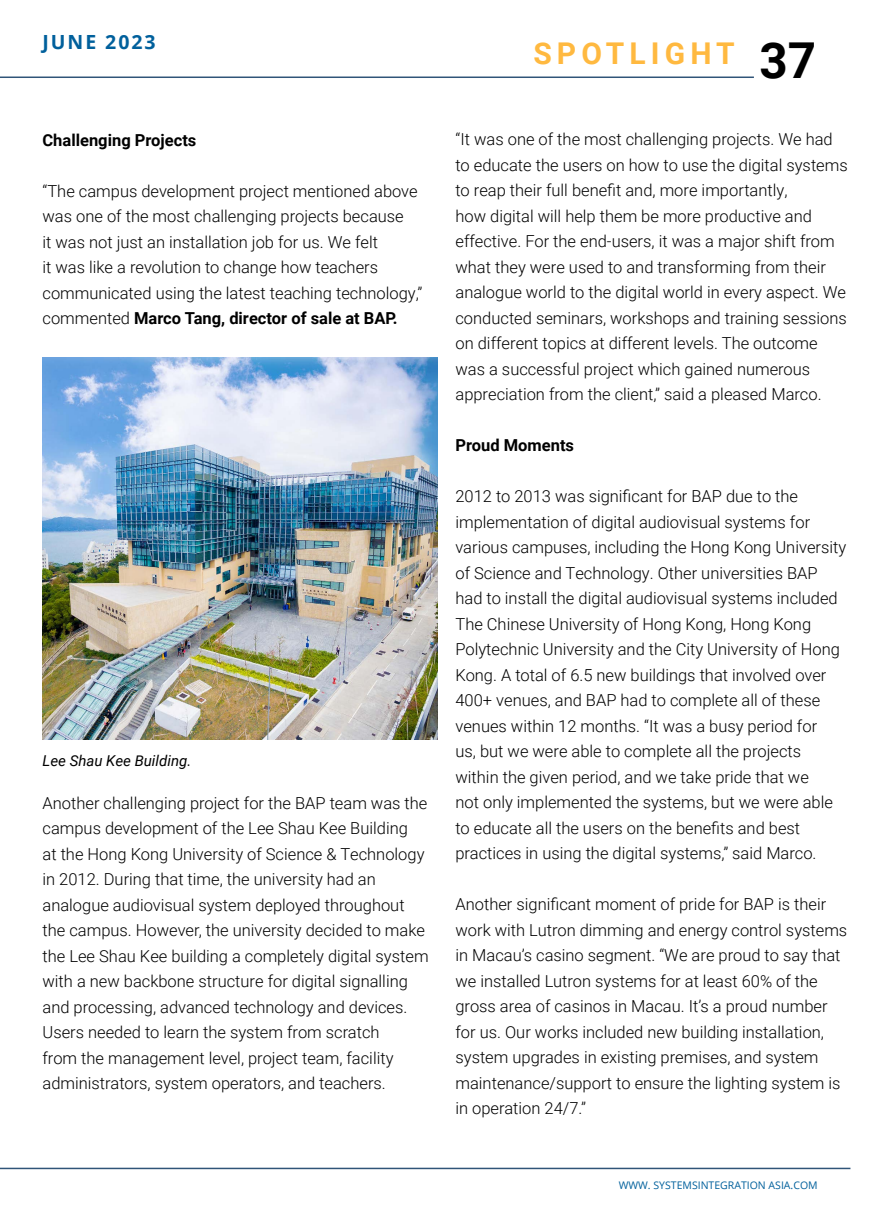
<style>
.page{position:relative;width:893px;height:1212px;background:#fff}
.page>*{position:absolute;margin:0;border:0;box-sizing:border-box;transform-origin:0 0}
.t1{font:700 49.5px "Roboto";color:#000}
.t2{font:700 30px "Roboto";letter-spacing:.17em;color:#ffb940}
.t3{font:700 19.5px "Open Sans";letter-spacing:.1em;color:#00609c}
.t4{font:300 16.5px/25.5px "Roboto";color:#000}
.t5{font:700 16.5px "Roboto";color:#000}
.t6{font:italic 15px "Roboto";color:#000}
.t7{font:10.5px "Open Sans";color:#00609c}
.s1{font-weight:700}
</style>
<div class="page">
<hr style="left:0;top:1168px;width:850px;height:1px;background:#2f5478">
<hr style="left:0;top:76px;width:754px;height:2px;background:#2f5478">
<img style="left:43px;top:358px;width:394px;height:382px">
<p class="t3" style="left:43px;top:28px;width:115px">JUNE 2023</p>
<h1 class="t1" style="left:759px;top:25px;width:58px">37</h1>
<h2 class="t2" style="left:533px;top:32px;width:203px">SPOTLIGHT</h2>
<p class="t5" style="left:43px;top:128px;width:155px">Challenging Projects</p>
<p class="t4" style="left:43px;top:177px;width:381px">“The campus development project mentioned above was one of the most challenging projects because<br>it was not just an installation job for us. We felt<br>it was like a revolution to change how teachers communicated using the latest teaching technology,” commented <span class="s1">Marco Tang, director of sale at BAP.</span></p>
<p class="t6" style="left:43px;top:750px;width:150px">Lee Shau Kee Building.</p>
<p class="t4" style="left:43px;top:789px;width:388px">Another challenging project for the BAP team was the campus development of the Lee Shau Kee Building<br>at the Hong Kong University of Science &amp; Technology in 2012. During that time, the university had an analogue audiovisual system deployed throughout the campus. However, the university decided to make the Lee Shau Kee building a completely digital system with a new backbone structure for digital signalling and processing, advanced technology and devices.<br>Users needed to learn the system from scratch<br>from the management level, project team, facility administrators, system operators, and teachers.</p>
<p class="t4" style="left:455px;top:126px;width:394px">“It was one of the most challenging projects. We had to educate the users on how to use the digital systems to reap their full benefit and, more importantly,<br>how digital will help them be more productive and effective. For the end-users, it was a major shift from what they were used to and transforming from their analogue world to the digital world in every aspect. We conducted seminars, workshops and training sessions on different topics at different levels. The outcome was a successful project which gained numerous appreciation from the client,” said a pleased Marco.</p>
<p class="t5" style="left:455px;top:434px;width:120px">Proud Moments</p>
<p class="t4" style="left:455px;top:483px;width:392px">2012 to 2013 was significant for BAP due to the implementation of digital audiovisual systems for various campuses, including the Hong Kong University of Science and Technology. Other universities BAP had to install the digital audiovisual systems included The Chinese University of Hong Kong, Hong Kong Polytechnic University and the City University of Hong Kong. A total of 6.5 new buildings that involved over 400+ venues, and BAP had to complete all of these venues within 12 months. “It was a busy period for<br>us, but we were able to complete all the projects within the given period, and we take pride that we<br>not only implemented the systems, but we were able to educate all the users on the benefits and best practices in using the digital systems,” said Marco.</p>
<p class="t4" style="left:455px;top:891px;width:393px">Another significant moment of pride for BAP is their work with Lutron dimming and energy control systems in Macau’s casino segment. “We are proud to say that we installed Lutron systems for at least 60% of the gross area of casinos in Macau. It’s a proud number for us. Our works included new building installation, system upgrades in existing premises, and system maintenance/support to ensure the lighting system is in operation 24/7.”</p>
<p class="t7" style="left:619px;top:1177px;width:200px">WWW. SYSTEMSINTEGRATION ASIA.COM</p>
</div>
